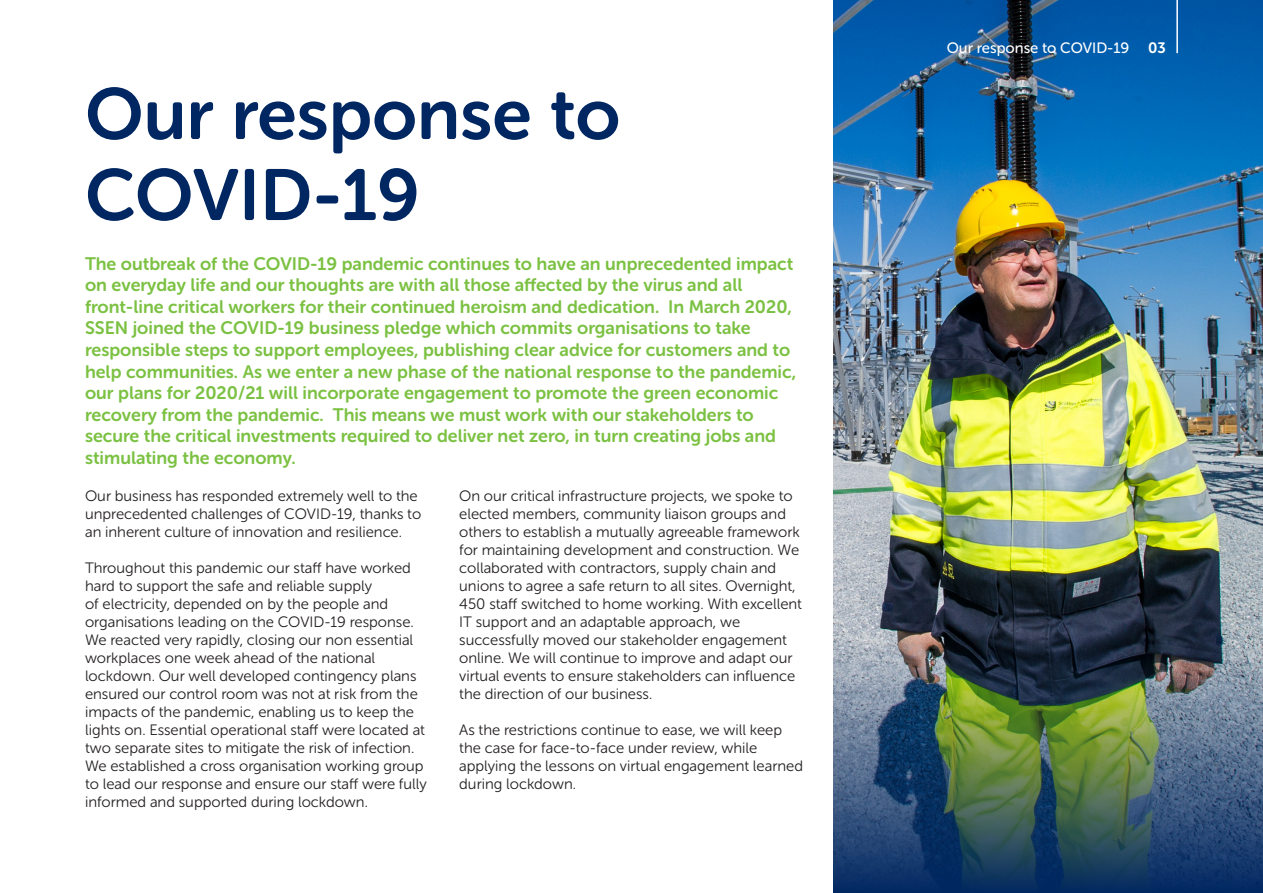
<style>
.page{position:relative;width:1263px;height:893px;background:#fff}
.page>*{position:absolute;margin:0;border:0;box-sizing:border-box;transform-origin:0 0}
.t1{font:72px/81px "Museo Sans Rounded 700";color:#002761}
.t2{font:18px/21.6px "Museo Sans Rounded 700";color:#7bc142}
.t3{font:15px/18px "Museo Sans Rounded 300";color:#231f20}
.t4{font:15px "Museo Sans Rounded 500";color:#fff}
.s1{font-family:"Museo Sans Rounded 700"}
</style>
<div class="page">
<img style="left:833px;top:0;width:430px;height:639px">
<hr style="left:1176px;top:0;width:2px;height:53px;background:#fff">
<img style="left:833px;top:639px;width:430px;height:254px">
<p class="t1" style="left:85px;top:74px;width:537px">Our response to<br>COVID-19</p>
<p class="t2" style="left:85px;top:253px;width:712px">The outbreak of the COVID-19 pandemic continues to have an unprecedented impact on everyday life and our thoughts are with all those affected by the virus and all front-line critical workers for their continued heroism and dedication. In March 2020, SSEN joined the COVID-19 business pledge which commits organisations to take responsible steps to support employees, publishing clear advice for customers and to help communities. As we enter a new phase of the national response to the pandemic, our plans for 2020/21 will incorporate engagement to promote the green economic recovery from the pandemic. This means we must work with our stakeholders to secure the critical investments required to deliver net zero, in turn creating jobs and stimulating the economy.</p>
<p class="t3" style="left:85px;top:487px;width:338px">Our business has responded extremely well to the unprecedented challenges of COVID-19, thanks to an inherent culture of innovation and resilience.</p>
<p class="t3" style="left:85px;top:559px;width:330px">Throughout this pandemic our staff have worked hard to support the safe and reliable supply<br>of electricity, depended on by the people and organisations leading on the COVID-19 response.</p>
<p class="t3" style="left:85px;top:631px;width:343px">We reacted very rapidly, closing our non essential workplaces one week ahead of the national lockdown. Our well developed contingency plans ensured our control room was not at risk from the impacts of the pandemic, enabling us to keep the lights on. Essential operational staff were located at two separate sites to mitigate the risk of infection.<br>We established a cross organisation working group to lead our response and ensure our staff were fully informed and supported during lockdown.</p>
<p class="t3" style="left:459px;top:487px;width:344px">On our critical infrastructure projects, we spoke to elected members, community liaison groups and others to establish a mutually agreeable framework for maintaining development and construction. We collaborated with contractors, supply chain and unions to agree a safe return to all sites. Overnight, 450 staff switched to home working. With excellent IT support and an adaptable approach, we successfully moved our stakeholder engagement online. We will continue to improve and adapt our virtual events to ensure stakeholders can influence the direction of our business.</p>
<p class="t3" style="left:459px;top:721px;width:345px">As the restrictions continue to ease, we will keep the case for face-to-face under review, while applying the lessons on virtual engagement learned during lockdown.</p>
<p class="t4" style="left:947px;top:40px;width:221px">Our response to COVID-19 <span class="s1">03</span></p>
</div>
